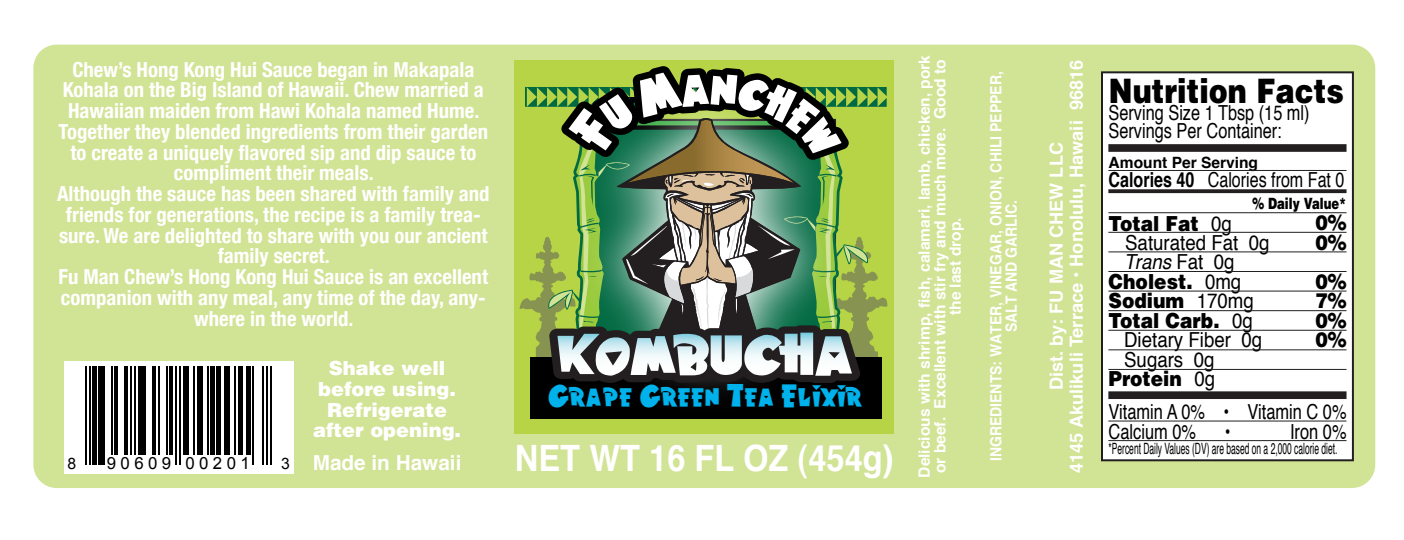
<style>
.page{position:relative;width:1404px;height:540px;background:#fff}
.page>*{position:absolute;margin:0;border:0;box-sizing:border-box;transform-origin:0 0}
.t1{font:700 36.3px "Helvetica";color:#fff;scale:.9 1}
.t2{font:900 33.75px "Helvetica";letter-spacing:-.005em;color:#000;scale:.85 1}
.t3{font:26.85px "Hawaiian Punk";letter-spacing:.05em;color:#00b2eb}
.t4{font:700 condensed 20.7px/20.7px "Helvetica Neue";color:#fff;text-align:center}
.t5{font:20.7px/18.1px "Helvetica";color:#000;scale:.79 1}
.t6{font:900 20.7px/19.5px "Helvetica";color:#000;scale:.9 1}
.t7{font:20.7px "Helvetica";color:#000;scale:.9 1}
.t8{font:20.7px "Helvetica";color:#000;scale:.78 1}
.t9{font:700 20.7px "Helvetica";color:#fff}
.t10{font:italic 20.7px "Helvetica";color:#000;scale:.9 1}
.t11{font:900 19.5px/20.7px "Helvetica";color:#fff;text-align:center}
.t12{font:700 18.15px/20.2px "Helvetica";color:#fff;text-align:center}
.t13{font:16.8px "Arial";letter-spacing:.26em;color:#000}
.t14{font:15.75px "Arial";color:#000}
.t15{font:700 15.6px/15.6px "Helvetica";color:#fff;text-align:center}
.t16{font:700 15.6px/15.6px "Helvetica";color:#fff;text-align:center;scale:.9 1}
.t17{font:15.6px "Helvetica";color:#000;scale:.54 1}
.t18{font:700 15.6px "Helvetica";color:#000}
.t19{font:900 15.6px "Helvetica";color:#000;scale:.75 1}
.s1{font-weight:700}
.s2{font-weight:400}
.s3{font-style:normal}
</style>
<div class="page">
<div style="left:33px;top:45px;width:1342px;height:443px;background:#d1e394;border-radius:23px"></div>
<div style="left:1101px;top:71px;width:253px;height:390px;background:#fff;border:2px solid #231f20"></div>
<div style="left:1108px;top:144px;width:239px;height:8px;background:#231f20"></div>
<div style="left:1108px;top:391px;width:239px;height:8px;background:#231f20"></div>
<hr style="left:1108px;top:170px;width:239px;height:1px;background:#231f20">
<hr style="left:1108px;top:232px;width:239px;height:1px;background:#231f20">
<hr style="left:1108px;top:212px;width:239px;height:1px;background:#231f20">
<hr style="left:1108px;top:252px;width:239px;height:1px;background:#231f20">
<hr style="left:1108px;top:271px;width:239px;height:1px;background:#231f20">
<hr style="left:1108px;top:291px;width:239px;height:1px;background:#231f20">
<hr style="left:1108px;top:310px;width:239px;height:1px;background:#231f20">
<hr style="left:1108px;top:330px;width:239px;height:1px;background:#231f20">
<hr style="left:1108px;top:369px;width:239px;height:1px;background:#231f20">
<hr style="left:1108px;top:350px;width:239px;height:1px;background:#231f20">
<hr style="left:1108px;top:421px;width:239px;height:1px;background:#231f20">
<hr style="left:1108px;top:440px;width:239px;height:1px;background:#231f20">
<svg style="left:1108px;top:189px;width:239px;height:4px"></svg>
<div style="left:64px;top:361px;width:229px;height:112px;background:#fff"></div>
<hr style="left:85px;top:367px;width:2px;height:98px;background:#000">
<hr style="left:89px;top:367px;width:2px;height:98px;background:#000">
<hr style="left:93px;top:367px;width:4px;height:98px;background:#000">
<div style="left:99px;top:367px;width:6px;height:98px;background:#000"></div>
<hr style="left:111px;top:367px;width:2px;height:88px;background:#000">
<hr style="left:115px;top:367px;width:3px;height:88px;background:#000">
<hr style="left:124px;top:367px;width:4px;height:88px;background:#000">
<hr style="left:130px;top:367px;width:2px;height:88px;background:#000">
<hr style="left:134px;top:367px;width:2px;height:88px;background:#000">
<div style="left:138px;top:367px;width:8px;height:88px;background:#000"></div>
<hr style="left:152px;top:367px;width:4px;height:88px;background:#000">
<hr style="left:158px;top:367px;width:2px;height:88px;background:#000">
<hr style="left:166px;top:367px;width:2px;height:88px;background:#000">
<hr style="left:170px;top:367px;width:3px;height:88px;background:#000">
<hr style="left:175px;top:367px;width:2px;height:98px;background:#000">
<hr style="left:179px;top:367px;width:2px;height:98px;background:#000">
<div style="left:183px;top:367px;width:6px;height:88px;background:#000"></div>
<hr style="left:193px;top:367px;width:2px;height:88px;background:#000">
<div style="left:197px;top:367px;width:6px;height:88px;background:#000"></div>
<hr style="left:207px;top:367px;width:2px;height:88px;background:#000">
<hr style="left:211px;top:367px;width:4px;height:88px;background:#000">
<hr style="left:217px;top:367px;width:4px;height:88px;background:#000">
<div style="left:225px;top:367px;width:5px;height:88px;background:#000"></div>
<hr style="left:234px;top:367px;width:2px;height:88px;background:#000">
<hr style="left:238px;top:367px;width:4px;height:88px;background:#000">
<hr style="left:246px;top:367px;width:4px;height:88px;background:#000">
<hr style="left:252px;top:367px;width:2px;height:98px;background:#000">
<hr style="left:262px;top:367px;width:2px;height:98px;background:#000">
<hr style="left:266px;top:367px;width:2px;height:98px;background:#000">
<hr style="left:270px;top:367px;width:2px;height:98px;background:#000">
<div style="left:514px;top:60px;width:380px;height:374px;background:#b6d446"></div>
<div style="left:530px;top:357px;width:351px;height:62px;background:#000"></div>
<svg style="left:520px;top:66px;width:367px;height:317px"></svg>
<p class="t4" style="left:57px;top:59px;width:434px">Chew’s Hong Kong Hui Sauce began in Makapala Kohala on the Big Island of Hawaii. Chew married a Hawaiian maiden from Hawi Kohala named Hume.<br>Together they blended ingredients from their garden to create a uniquely flavored sip and dip sauce to compliment their meals.<br>Although the sauce has been shared with family and friends for generations, the recipe is a family trea&shy;sure. We are delighted to share with you our ancient family secret.<br>Fu Man Chew’s Hong Kong Hui Sauce is an excellent companion with any meal, any time of the day, any&shy;where in the world.</p>
<p class="t11" style="left:313px;top:357px;width:150px">Shake well before using.<br>Refrigerate after opening.</p>
<p class="t3" style="left:548px;top:382px;width:315px">Grape Green Tea Elixir</p>
<p class="t14" style="left:67px;top:454px;width:10px">8</p>
<p class="t13" style="left:107px;top:453px;width:144px">90609 00201</p>
<p class="t14" style="left:281px;top:454px;width:10px">3</p>
<p class="t9" style="left:313px;top:446px;width:150px">Made in Hawaii</p>
<h1 class="t1" style="left:515px;top:429px;width:422px">NET WT 16 FL OZ (454g)</h1>
<p class="t15" style="left:917px;top:478px;width:424px;rotate:-90deg">Delicious with shrimp, fish, calamari, lamb, chicken, pork or beef. Excellent with stir fry and much more. Good to the last drop.</p>
<p class="t16" style="left:988px;top:461px;width:435px;rotate:-90deg">INGREDIENTS: WATER, VINEGAR, ONION, CHILI PEPPER,<br>SALT AND GARLIC.</p>
<p class="t12" style="left:1046px;top:473px;width:414px;rotate:-90deg">Dist. by: FU MAN CHEW LLC<br>4145 Akulikuli Terrace • Honolulu, Hawaii 96816</p>
<h2 class="t2" style="left:1109px;top:69px;width:278px">Nutrition Facts</h2>
<p class="t5" style="left:1109px;top:104px;width:256px">Serving Size 1 Tbsp (15 ml)<br>Servings Per Container:</p>
<p class="t8" style="left:1109px;top:164px;width:304px"><span class="s1">Calories 40</span> Calories from Fat 0</p>
<p class="t18" style="left:1109px;top:150px;width:151px">Amount Per Serving</p>
<p class="t19" style="left:1253px;top:193px;width:126px">% Daily Value*</p>
<p class="t6" style="left:1109px;top:213px;width:139px">Total Fat <span class="s2">0g</span></p>
<p class="t7" style="left:1125px;top:227px;width:162px">Saturated Fat 0g</p>
<p class="t10" style="left:1124px;top:246px;width:124px">Trans <span class="s3">Fat 0g</span></p>
<p class="t6" style="left:1109px;top:271px;width:149px">Cholest. <span class="s2">0mg</span></p>
<p class="t6" style="left:1109px;top:290px;width:163px">Sodium <span class="s2">170mg</span></p>
<p class="t6" style="left:1109px;top:310px;width:162px">Total Carb. <span class="s2">0g</span></p>
<p class="t7" style="left:1124px;top:324px;width:155px">Dietary Fiber 0g</p>
<p class="t7" style="left:1124px;top:343px;width:102px">Sugars 0g</p>
<p class="t6" style="left:1109px;top:368px;width:120px">Protein <span class="s2">0g</span></p>
<p class="t6" style="left:1315px;top:213px;width:36px">0%<br>0%</p>
<p class="t6" style="left:1315px;top:271px;width:36px;text-align:justify">0% 7% 0% 0%</p>
<p class="t5" style="left:1109px;top:403px;width:303px;line-height:19.5px">Vitamin A 0% • Vitamin C 0%<br>Calcium 0%</p>
<p class="t5" style="left:1225px;top:423px;width:9px">•</p>
<p class="t5" style="left:1290px;top:423px;width:73px">Iron 0%</p>
<p class="t17" style="left:1109px;top:437px;width:425px">*Percent Daily Values (DV) are based on a 2,000 calorie diet.</p>
</div>
